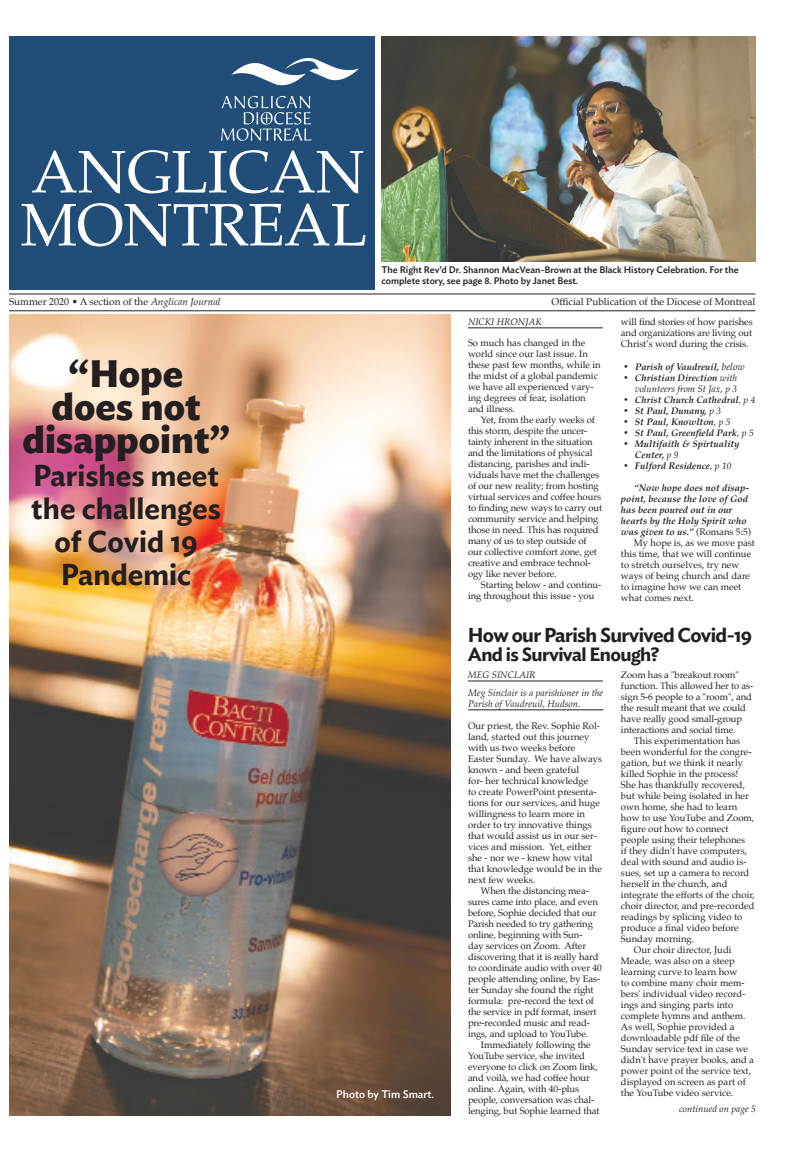
<style>
.page{position:relative;width:792px;height:1152px;background:#fff}
.page>*{position:absolute;margin:0;border:0;box-sizing:border-box;transform-origin:0 0}
.t1{font:60px/53px "Palatino";letter-spacing:-.01em;color:#fff}
.t2{font:700 38px/33px "Ideal Sans";color:#231f20;text-align:center}
.t3{font:600 30px/33px "Ideal Sans";color:#231f20;text-align:center}
.t4{font:600 20px "Ideal Sans";letter-spacing:-.03em;color:#231f20}
.t5{font:600 19px "Ideal Sans";letter-spacing:-.03em;color:#231f20}
.t6{font:500 11px "Ideal Sans";color:#fff}
.t7{font:10px "Palatino";color:#231f20}
.t8{font:9.5px/11px "Palatino";color:#231f20}
.t9{font:italic 700 9.5px/11px "Palatino";color:#231f20}
.t10{font:italic 9.5px/18.3px "Palatino";color:#231f20}
.t11{font:500 9.5px/11px "Ideal Sans";color:#231f20}
.s1{font-style:italic}
.s2{font-weight:400;font-size:10px}
.s3{font-weight:700}
.s4{font-weight:400}
.s5{font-weight:400;font-style:normal}
</style>
<div class="page">
<img style="left:9px;top:314px;width:442px;height:802px">
<div style="left:9px;top:37px;width:365px;height:253px;background:#204e78"></div>
<div style="left:9px;top:36px;width:356px;height:248px;background:#204e78"></div>
<img style="left:222px;top:58px;width:137px;height:82px">
<hr style="left:9px;top:294px;width:747px;height:1px;background:#231f20">
<hr style="left:9px;top:311px;width:747px;height:1px;background:#231f20">
<hr style="left:468px;top:328px;width:135px;height:1px;background:#231f20">
<hr style="left:468px;top:681px;width:135px;height:1px;background:#231f20">
<hr style="left:468px;top:710px;width:135px;height:1px;background:#231f20">
<img style="left:381px;top:37px;width:375px;height:225px">
<h1 class="t1" style="left:20px;top:145px;width:349px">ANGLICAN<br>MONTREAL</h1>
<p class="t11" style="left:381px;top:263px;width:359px">The Right Rev’d Dr. Shannon MacVean-Brown at the Black History Celebration. For the complete story, see page 8. Photo by Janet Best.</p>
<p class="t7" style="left:9px;top:293px;width:213px">Summer 2020 • A section of the <span class="s1">Anglican Journal</span></p>
<p class="t7" style="left:552px;top:293px;width:205px">Official Publication of the Diocese of Montreal</p>
<h2 class="t2" style="left:22px;top:355px;width:209px">“Hope<br>does not disappoint”</h2>
<h3 class="t3" style="left:31px;top:457px;width:191px">Parishes meet the challenges of Covid 19<br>Pandemic</h3>
<p class="t6" style="left:336px;top:1086px;width:99px">Photo by Tim Smart.</p>
<p class="t10" style="left:468px;top:312px;width:75px">NICKI HRONJAK</p>
<p class="t8" style="left:468px;top:338px;width:134px">So much has changed in the world since our last issue. In these past few months, while in the midst of a global pandemic we have all experienced vary&shy;ing degrees of fear, isolation and illness.</p>
<p class="t8" style="left:468px;top:415px;width:136px;text-indent:13px">Yet, from the early weeks of this storm, despite the uncer&shy;tainty inherent in the situation and the limitations of physical distancing, parishes and indi&shy;viduals have met the challenges of our new reality; from hosting virtual services and coffee hours to finding new ways to carry out community service and helping those in need. This has required many of us to step outside of our collective comfort zone, get creative and embrace technol&shy;ogy like never before.</p>
<p class="t8" style="left:468px;top:580px;width:135px;text-indent:13px">Starting below - and continu&shy;ing throughout this issue - you</p>
<p class="t8" style="left:621px;top:316px;width:133px;text-align:justify">will find stories of how parishes and organizations are living out Christ’s word during the crisis.</p>
<p class="t9" style="left:623px;top:361px;width:123px">• Parish of Vaudreuil, <span class="s2">below</span></p>
<p class="t10" style="left:623px;top:372px;width:116px;line-height:11px;text-align:right"><span class="s3">• Christian Direction</span> with volunteers from St Jax, p 3</p>
<p class="t9" style="left:623px;top:394px;width:134px">• Christ Church Cathedral<span class="s4">, p 4</span></p>
<p class="t9" style="left:623px;top:405px;width:100px">• St Paul, Dunany, <span class="s4">p 3</span></p>
<p class="t9" style="left:623px;top:416px;width:109px">• St Paul, Knowlton<span class="s4">, p 5</span></p>
<p class="t9" style="left:623px;top:427px;width:132px">• St Paul, Greenfield Park<span class="s4">, p 5</span></p>
<p class="t9" style="left:635px;top:438px;width:106px;text-indent:-12px">• Multifaith &amp; Spirtuality<br>Center, <span class="s4">p 9</span></p>
<p class="t9" style="left:623px;top:460px;width:110px">• Fulford Residence<span class="s4">, p 10</span></p>
<p class="t9" style="left:634px;top:482px;width:117px">“Now hope does not disap-</p>
<p class="t9" style="left:621px;top:493px;width:129px">point, because the love of God</p>
<p class="t9" style="left:621px;top:504px;width:113px">has been poured out in our</p>
<p class="t9" style="left:621px;top:515px;width:127px">hearts by the Holy Spirit who</p>
<p class="t9" style="left:621px;top:526px;width:132px">was given to us.” <span class="s5">(Romans 5:5)</span></p>
<p class="t8" style="left:634px;top:537px;width:122px">My hope is, as we move past</p>
<p class="t8" style="left:621px;top:548px;width:132px">this time, that we will continue</p>
<p class="t8" style="left:621px;top:559px;width:120px">to stretch ourselves, try new</p>
<p class="t8" style="left:621px;top:570px;width:131px">ways of being church and dare</p>
<p class="t8" style="left:621px;top:581px;width:122px">to imagine how we can meet</p>
<p class="t8" style="left:621px;top:592px;width:74px">what comes next.</p>
<h3 class="t4" style="left:468px;top:619px;width:286px">How our Parish Survived Covid-19</h3>
<h3 class="t5" style="left:468px;top:639px;width:193px">And is Survival Enough?</h3>
<p class="t10" style="left:468px;top:665px;width:137px">MEG SINCLAIR<br>Meg Sinclair is a parishioner in the</p>
<p class="t10" style="left:468px;top:694px;width:114px">Parish of Vaudreuil, Hudson.</p>
<p class="t8" style="left:468px;top:720px;width:136px">Our priest, the Rev. Sophie Rol&shy;land, started out this journey with us two weeks before<br>Easter Sunday. We have always known - and been grateful<br>for- her technical knowledge<br>to create PowerPoint presenta&shy;tions for our services, and huge willingness to learn more in order to try innovative things that would assist us in our ser&shy;vices and mission. Yet, either she - nor we - knew how vital that knowledge would be in the next few weeks.</p>
<p class="t8" style="left:468px;top:885px;width:135px;text-indent:13px">When the distancing mea&shy;sures came into place, and even before, Sophie decided that our<br>Parish needed to try gathering online, beginning with Sun-<br>day services on Zoom. After discovering that it is really hard to coordinate audio with over 40 people attending online, by Eas&shy;ter Sunday she found the right formula: pre-record the text of the service in pdf format, insert pre-recorded music and read&shy;ings, and upload to YouTube.</p>
<p class="t8" style="left:468px;top:1039px;width:133px;text-indent:13px">Immediately following the<br>YouTube service, she invited everyone to click on Zoom link, and voilà, we had coffee hour online. Again, with 40-plus people, conversation was chal&shy;lenging, but Sophie learned that</p>
<p class="t8" style="left:621px;top:669px;width:134px">Zoom has a "breakout room" function. This allowed her to as&shy;sign 5-6 people to a "room", and the result meant that we could have really good small-group interactions and social time.</p>
<p class="t8" style="left:634px;top:735px;width:108px">This experimentation has</p>
<p class="t8" style="left:621px;top:746px;width:132px">been wonderful for the congre-</p>
<p class="t8" style="left:621px;top:757px;width:124px">gation, but we think it nearly</p>
<p class="t8" style="left:621px;top:768px;width:119px">killed Sophie in the process!</p>
<p class="t8" style="left:621px;top:779px;width:126px">She has thankfully recovered,</p>
<p class="t8" style="left:621px;top:790px;width:129px">but while being isolated in her</p>
<p class="t8" style="left:621px;top:801px;width:118px">own home, she had to learn</p>
<p class="t8" style="left:621px;top:812px;width:135px">how to use YouTube and Zoom,</p>
<p class="t8" style="left:621px;top:823px;width:109px">figure out how to connect</p>
<p class="t8" style="left:621px;top:834px;width:126px">people using their telephones</p>
<p class="t8" style="left:621px;top:845px;width:128px">if they didn't have computers,</p>
<p class="t8" style="left:621px;top:856px;width:127px">deal with sound and audio is-</p>
<p class="t8" style="left:621px;top:867px;width:130px">sues, set up a camera to record</p>
<p class="t8" style="left:621px;top:878px;width:108px">herself in the church, and</p>
<p class="t8" style="left:621px;top:889px;width:135px">integrate the efforts of the choir,</p>
<p class="t8" style="left:621px;top:900px;width:135px">choir director, and pre-recorded</p>
<p class="t8" style="left:621px;top:911px;width:123px">readings by splicing video to</p>
<p class="t8" style="left:621px;top:922px;width:119px">produce a final video before</p>
<p class="t8" style="left:621px;top:933px;width:75px">Sunday morning.</p>
<p class="t8" style="left:634px;top:944px;width:99px">Our choir director, Judi</p>
<p class="t8" style="left:621px;top:955px;width:115px">Meade, was also on a steep</p>
<p class="t8" style="left:621px;top:966px;width:118px">learning curve to learn how</p>
<p class="t8" style="left:621px;top:977px;width:125px">to combine many choir mem-</p>
<p class="t8" style="left:621px;top:988px;width:126px">bers' individual video record-</p>
<p class="t8" style="left:621px;top:999px;width:114px">ings and singing parts into</p>
<p class="t8" style="left:621px;top:1010px;width:126px">complete hymns and anthem.</p>
<p class="t8" style="left:621px;top:1021px;width:115px">As well, Sophie provided a</p>
<p class="t8" style="left:621px;top:1032px;width:121px">downloadable pdf file of the</p>
<p class="t8" style="left:621px;top:1043px;width:129px">Sunday service text in case we</p>
<p class="t8" style="left:621px;top:1054px;width:134px">didn't have prayer books, and a</p>
<p class="t8" style="left:621px;top:1065px;width:132px">power point of the service text,</p>
<p class="t8" style="left:621px;top:1076px;width:126px">displayed on screen as part of</p>
<p class="t8" style="left:621px;top:1087px;width:114px">the YouTube video service.</p>
<p class="t10" style="left:679px;top:1099px;width:78px">continued on page 5</p>
</div>
